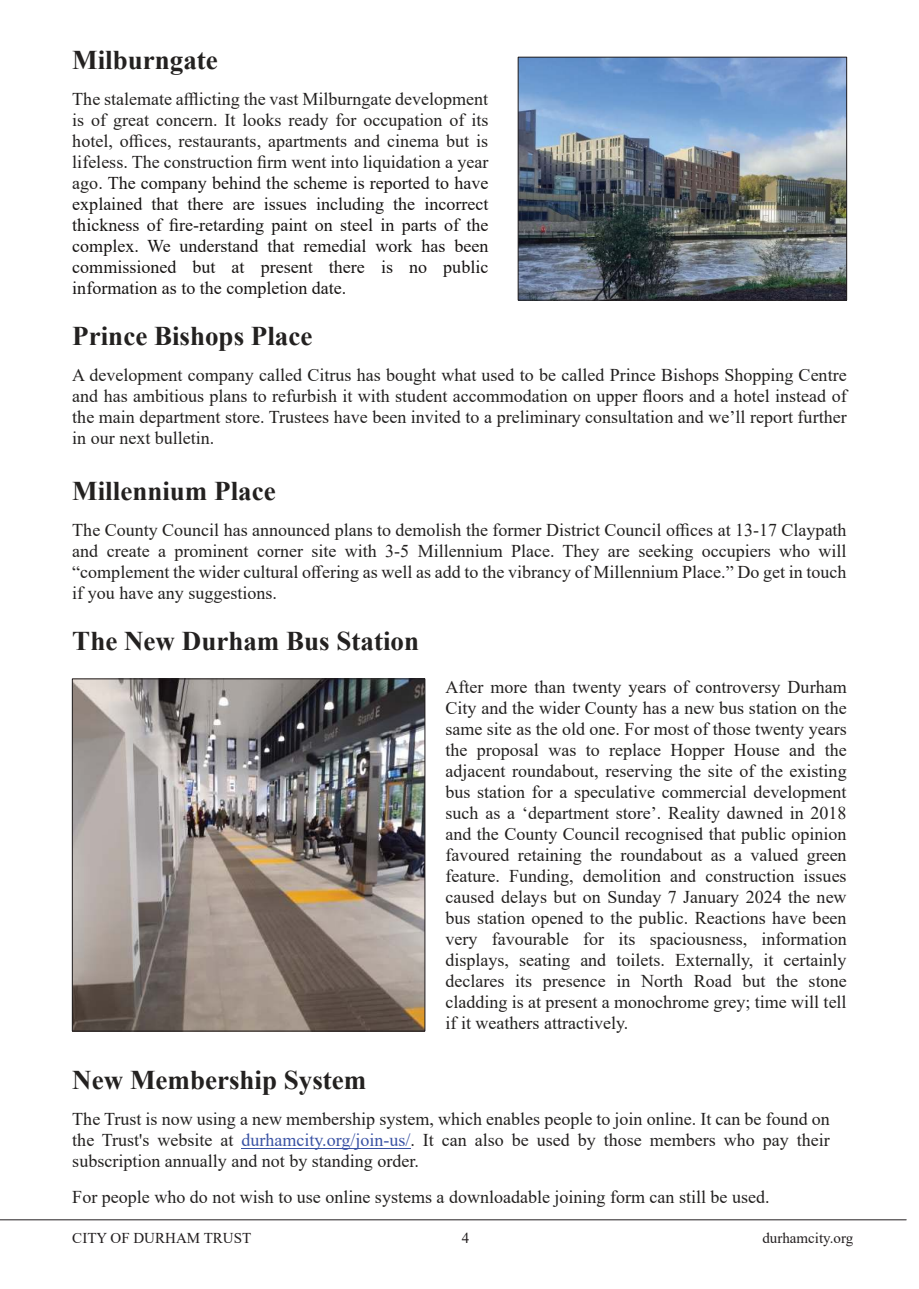
<style>
.page{position:relative;width:919px;height:1289px;background:#fff}
.page>*{position:absolute;margin:0;border:0;box-sizing:border-box;transform-origin:0 0}
.t1{font:700 27px "Times New Roman";color:#232120}
.t2{font:18px/21px "Times New Roman";color:#232120;text-align:justify}
.t3{font:18px/21px "Times New Roman";color:#171413;text-align:justify}
.t4{font:15px "Times New Roman";color:#221e1f}
.s1{color:#232120}
.s2{color:#3952a4}
</style>
<div class="page">
<hr style="left:0;top:1219px;width:906px;height:1px;background:#221e1f">
<img style="left:519px;top:59px;width:326px;height:240px">
<div style="left:517px;top:57px;width:330px;height:244px;border:1px solid #221e1f"></div>
<img style="left:74px;top:680px;width:349px;height:349px">
<div style="left:72px;top:678px;width:353px;height:353px;border:1px solid #221e1f"></div>
<hr style="left:241px;top:1147px;width:169px;height:1px;background:#3952a4">
<h1 class="t1" style="left:72px;top:40px;width:147px">Milburngate</h1>
<p class="t3" style="left:72px;top:88px;width:417px"><span class="s1">The stalemate afÒicting the vast Milburngate development is of great concern. It looks ready for occupation of its hotel, ofÏces, restaurants, apartments and cinema but is lifeless. The construction firm went into liquidation a year ago.</span> The company behind the scheme is reported to have explained that there are issues including the incorrect thickness of fire-retarding paint on steel in parts of the complex. We understand that remedial work has been commissioned but at present there is no public information as to the completion date.</p>
<h1 class="t1" style="left:72px;top:316px;width:241px">Prince Bishops Place</h1>
<p class="t2" style="left:72px;top:364px;width:775px">A development company called Citrus has bought what used to be called Prince Bishops Shopping Centre and has ambitious plans to refurbish it with student accommodation on upper floors and a hotel instead of the main department store. Trustees have been invited to a preliminary consultation and we’ll report further in our next bulletin.</p>
<h1 class="t1" style="left:72px;top:471px;width:205px">Millennium Place</h1>
<p class="t2" style="left:72px;top:518px;width:775px">The County Council has announced plans to demolish the former District Council ofÏces at 13-17 Claypath and create a prominent corner site with 3-5 Millennium Place. They are seeking occupiers who will “complement the wider cultural offering as well as add to the vibrancy of Millennium Place.” Do get in touch if you have any suggestions.</p>
<h1 class="t1" style="left:72px;top:621px;width:348px">The New Durham Bus Station</h1>
<p class="t2" style="left:445px;top:676px;width:402px">After more than twenty years of controversy Durham City and the wider County has a new bus station on the same site as the old one. For most of those twenty years the proposal was to replace Hopper House and the adjacent roundabout, reserving the site of the existing bus station for a speculative commercial development such as a ‘department store’. Reality dawned in 2018 and the County Council recognised that public opinion favoured retaining the roundabout as a valued green feature. Funding, demolition and construction issues caused delays but on Sunday 7 January 2024 the new bus station opened to the public. Reactions have been very favourable for its spaciousness, information displays, seating and toilets. Externally, it certainly declares its presence in North Road but the stone cladding is at present a monochrome grey; time will tell if it weathers attractively.</p>
<h1 class="t1" style="left:72px;top:1060px;width:295px">New Membership System</h1>
<p class="t2" style="left:72px;top:1107px;width:759px">The Trust is now using a new membership system, which enables people to join online. It can be found on the Trust's website at <span class="s2">durhamcity.org/join-us/</span>. It can also be used by those members who pay their subscription annually and not by standing order.</p>
<p class="t2" style="left:72px;top:1185px;width:698px">For people who do not wish to use online systems a downloadable joining form can still be used.</p>
<p class="t4" style="left:72px;top:1227px;width:180px">CITY OF DURHAM TRUST</p>
<p class="t4" style="left:762px;top:1227px;width:92px">durhamcity.org</p>
<p class="t4" style="left:462px;top:1227px;width:9px">4</p>
</div>
